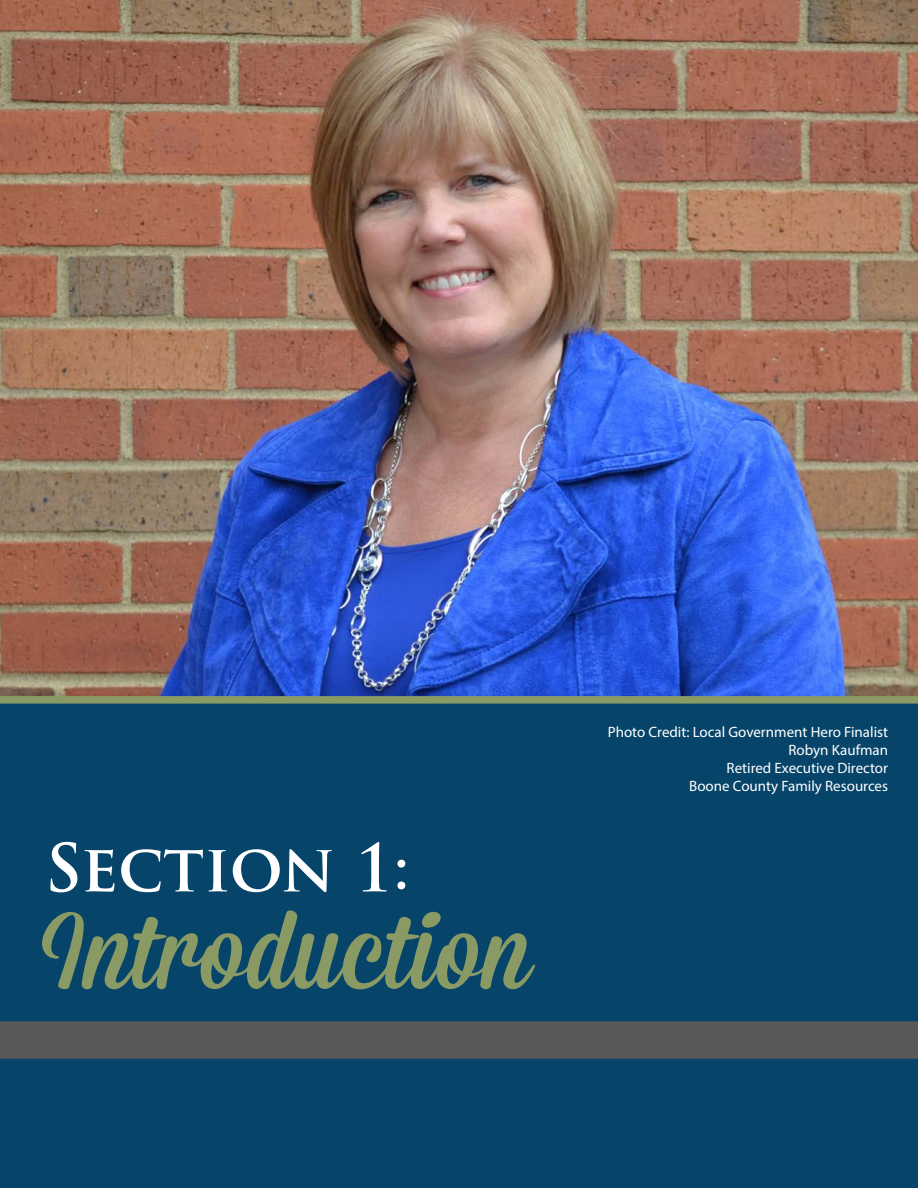
<style>
.page{position:relative;width:918px;height:1188px;background:#fff}
.page>*{position:absolute;margin:0;border:0;box-sizing:border-box;transform-origin:0 0}
.t1{font:108px "Mission Script";color:#899a65;scale:1.16 1}
.t2{font:700 64.5px "Trajan Pro";letter-spacing:-.005em;color:#fff}
.t3{font:15px "Myriad Pro";color:#fff}
</style>
<div class="page">
<img style="left:0;top:0;width:918px;height:696px">
<div style="left:0;top:704px;width:918px;height:484px;background:#064469"></div>
<div style="left:0;top:696px;width:918px;height:8px;background:#899a65"></div>
<div style="left:0;top:1021px;width:918px;height:38px;background:#58585a"></div>
<p class="t2" style="left:45px;top:828px;width:366px">SECTION 1:</p>
<p class="t1" style="left:45px;top:886px;width:422px">Introduction</p>
<p class="t3" style="left:608px;top:723px;width:282px">Photo Credit: Local Government Hero Finalist</p>
<p class="t3" style="left:788px;top:741px;width:101px">Robyn Kaufman</p>
<p class="t3" style="left:727px;top:759px;width:163px">Retired Executive Director</p>
<p class="t3" style="left:689px;top:777px;width:200px">Boone County Family Resources</p>
</div>
